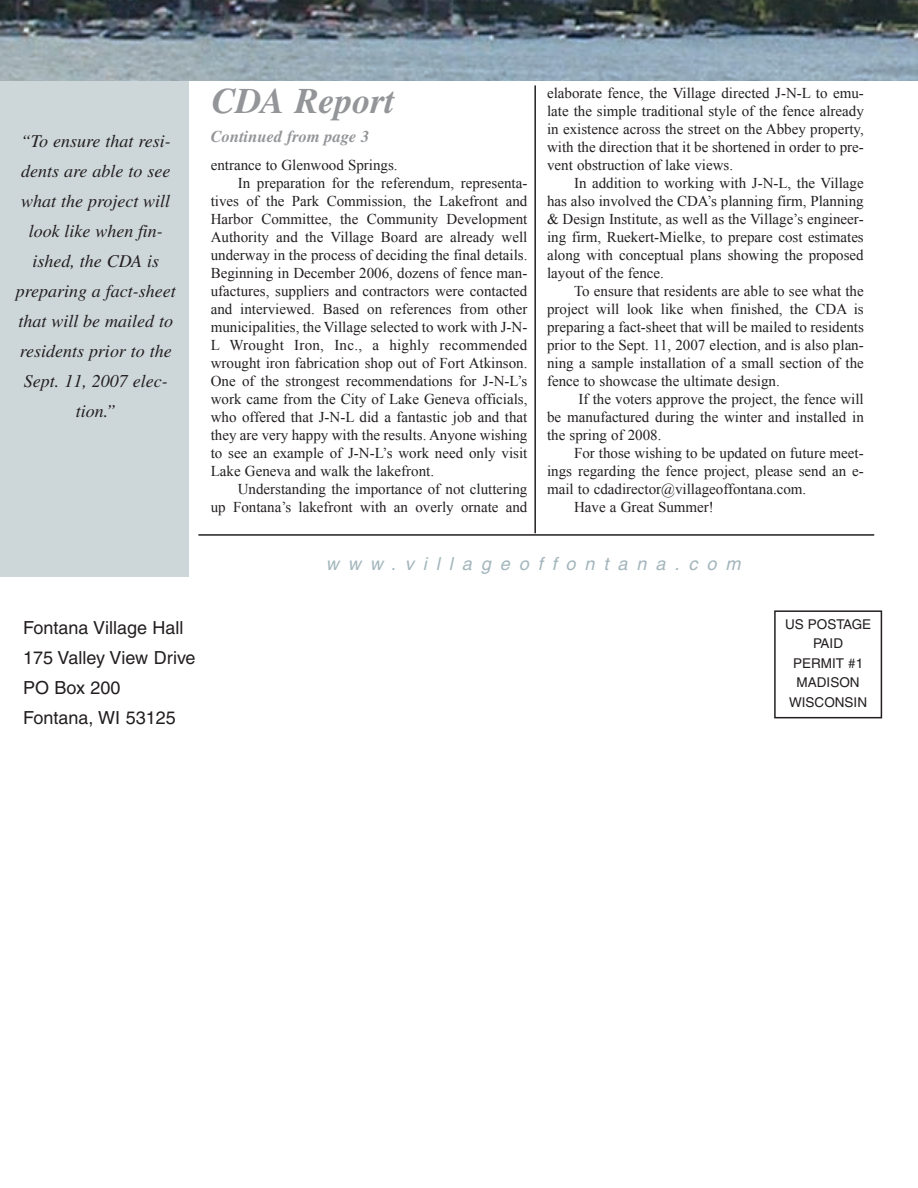
<style>
.page{position:relative;width:918px;height:1188px;background:#fff}
.page>*{position:absolute;margin:0;border:0;box-sizing:border-box;transform-origin:0 0}
.t1{font:italic 700 36px "Times";color:#939598}
.t2{font:italic 18px/30px "Times";color:#231f20;text-align:center}
.t3{font:18px/30px "Helvetica";color:#231f20}
.t4{font:italic 18px "Helvetica";color:#a3b6bc}
.t5{font:italic 700 16.5px "Times";color:#939598}
.t6{font:15px/18px "Times New Roman";color:#231f20;text-align:justify}
.t7{font:15px "Times New Roman";letter-spacing:.02em;color:#231f20}
.t8{font:13.5px/19.5px "Helvetica";color:#231f20;text-align:center}
</style>
<div class="page">
<div style="left:0;top:78px;width:189px;height:498px;background:#cdd6d9"></div>
<div style="left:774px;top:610px;width:108px;height:108px;border:2px solid #231f20"></div>
<hr style="left:534px;top:85px;width:2px;height:448px;background:#231f20">
<hr style="left:198px;top:534px;width:676px;height:2px;background:#231f20">
<img style="left:0;top:0;width:918px;height:81px">
<p class="t2" style="left:16px;top:127px;width:162px">“To ensure that resi&shy;dents are able to see what the project will look like when fin&shy;ished, the CDA is preparing a fact-sheet that will be mailed to residents prior to the<br>Sept. 11, 2007 elec&shy;tion.”</p>
<h1 class="t1" style="left:212px;top:87px;width:184px">CDA Report</h1>
<p class="t5" style="left:211px;top:130px;width:160px">Continued from page 3</p>
<p class="t6" style="left:211px;top:156px;width:188px">entrance to Glenwood Springs.</p>
<p class="t6" style="left:238px;top:174px;width:291px">In preparation for the referendum, representa-</p>
<p class="t6" style="left:211px;top:192px;width:318px">tives of the Park Commission, the Lakefront and</p>
<p class="t6" style="left:211px;top:210px;width:318px">Harbor Committee, the Community Development</p>
<p class="t6" style="left:211px;top:228px;width:318px">Authority and the Village Board are already well</p>
<p class="t6" style="left:211px;top:246px;width:318px">underway in the process of deciding the final details.</p>
<p class="t6" style="left:211px;top:264px;width:318px">Beginning in December 2006, dozens of fence man-</p>
<p class="t6" style="left:211px;top:282px;width:318px">ufactures, suppliers and contractors were contacted</p>
<p class="t6" style="left:211px;top:300px;width:318px">and interviewed. Based on references from other</p>
<p class="t6" style="left:211px;top:318px;width:318px">municipalities, the Village selected to work with J-N-</p>
<p class="t7" style="left:211px;top:337px;width:318px">L Wrought Iron, Inc., a highly recommended</p>
<p class="t6" style="left:211px;top:354px;width:318px">wrought iron fabrication shop out of Fort Atkinson.</p>
<p class="t6" style="left:211px;top:372px;width:318px">One of the strongest recommendations for J-N-L’s</p>
<p class="t6" style="left:211px;top:390px;width:318px">work came from the City of Lake Geneva officials,</p>
<p class="t6" style="left:211px;top:408px;width:318px">who offered that J-N-L did a fantastic job and that</p>
<p class="t6" style="left:211px;top:426px;width:318px">they are very happy with the results. Anyone wishing</p>
<p class="t6" style="left:211px;top:444px;width:318px">to see an example of J-N-L’s work need only visit</p>
<p class="t6" style="left:211px;top:462px;width:225px">Lake Geneva and walk the lakefront.</p>
<p class="t6" style="left:238px;top:480px;width:291px">Understanding the importance of not cluttering</p>
<p class="t6" style="left:211px;top:498px;width:318px">up Fontana’s lakefront with an overly ornate and</p>
<p class="t6" style="left:547px;top:84px;width:318px">elaborate fence, the Village directed J-N-L to emu&shy;late the simple traditional style of the fence already in existence across the street on the Abbey property, with the direction that it be shortened in order to pre&shy;vent obstruction of lake views.</p>
<p class="t6" style="left:547px;top:174px;width:318px;text-indent:27px">In addition to working with J-N-L, the Village has also involved the CDA’s planning firm, Planning &amp; Design Institute, as well as the Village’s engineer&shy;ing firm, Ruekert-Mielke, to prepare cost estimates along with conceptual plans showing the proposed layout of the fence.</p>
<p class="t6" style="left:547px;top:282px;width:318px;text-indent:27px">To ensure that residents are able to see what the project will look like when finished, the CDA is preparing a fact-sheet that will be mailed to residents prior to the Sept. 11, 2007 election, and is also plan&shy;ning a sample installation of a small section of the fence to showcase the ultimate design.</p>
<p class="t6" style="left:547px;top:390px;width:318px;text-indent:31px">If the voters approve the project, the fence will be manufactured during the winter and installed in the spring of 2008.</p>
<p class="t6" style="left:574px;top:444px;width:291px">For those wishing to be updated on future meet-</p>
<p class="t6" style="left:547px;top:462px;width:318px">ings regarding the fence project, please send an e-</p>
<p class="t6" style="left:547px;top:480px;width:261px">mail to cdadirector@villageoffontana.com.</p>
<p class="t6" style="left:574px;top:498px;width:141px">Have a Great Summer!</p>
<p class="t4" style="left:326px;top:556px;width:420px">www.villageoffontana.com</p>
<p class="t3" style="left:23px;top:614px;width:174px">Fontana Village Hall<br>175 Valley View Drive<br>PO Box 200<br>Fontana, WI 53125</p>
<p class="t8" style="left:785px;top:616px;width:88px">US POSTAGE<br>PAID<br>PERMIT #1<br>MADISON<br>WISCONSIN</p>
</div>
